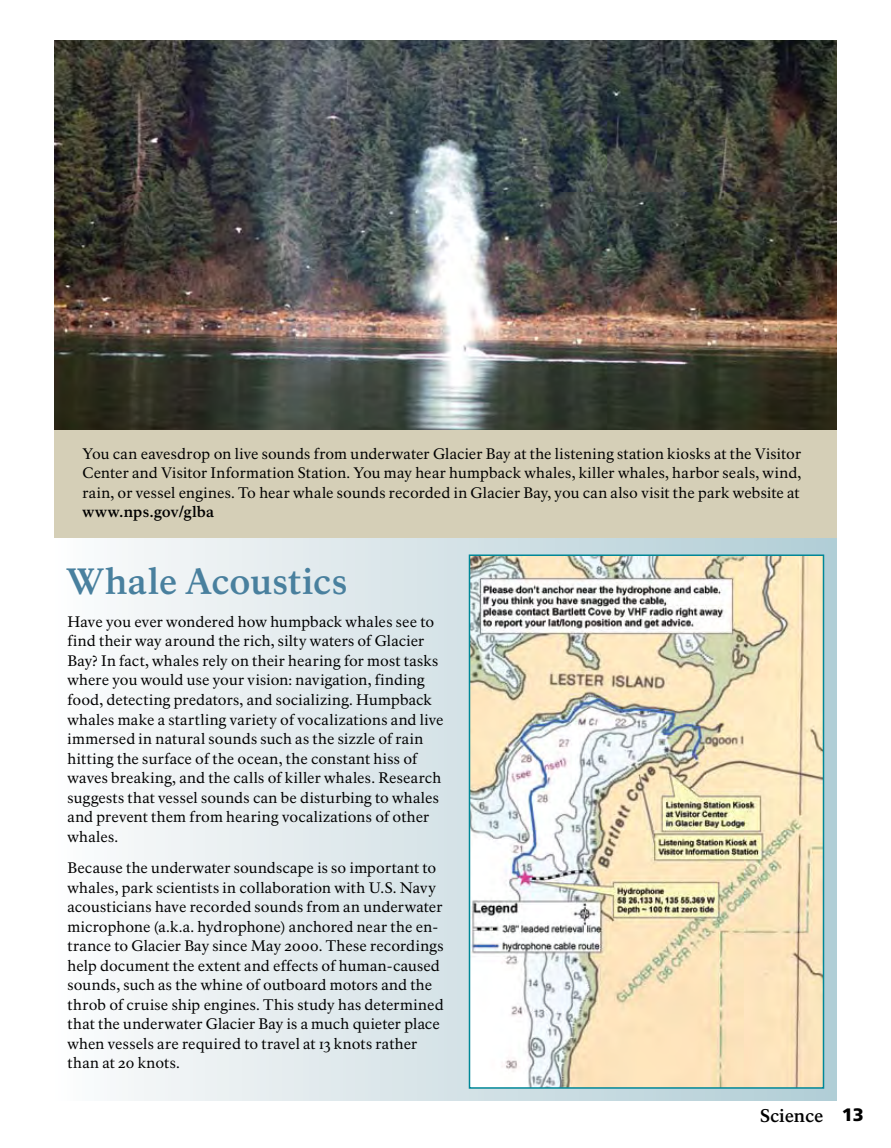
<style>
.page{position:relative;width:891px;height:1148px;background:#fff}
.page>*{position:absolute;margin:0;border:0;box-sizing:border-box;transform-origin:0 0}
.t1{font:700 36px "NPS Rawlinson";color:#49809e}
.t2{font:700 18px "NPS Rawlinson";letter-spacing:-.005em;color:#000}
.t3{font:900 18px "Frutiger";color:#000}
.t4{font:15px/19.5px "NPS Rawlinson";letter-spacing:.01em;color:#000}
.t5{font:700 15px "NPS Rawlinson";letter-spacing:.015em;color:#000}
</style>
<div class="page">
<div style="left:54px;top:105px;width:783px;height:995px;background:linear-gradient(to right,#fcfbfb,#afccd5)"></div>
<img style="left:54px;top:40px;width:783px;height:390px">
<div style="left:54px;top:430px;width:783px;height:108px;background:#d5cfb7"></div>
<img style="left:472px;top:557px;width:349px;height:528px">
<div style="left:469px;top:554px;width:355px;height:534px;border:2px solid #008797"></div>
<p class="t4" style="left:82px;top:444px;width:720px;text-align:justify">You can eavesdrop on live sounds from underwater Glacier Bay at the listening station kiosks at the Visitor Center and Visitor Information Station. You may hear humpback whales, killer whales, harbor seals, wind, rain, or vessel engines. To hear whale sounds recorded in Glacier Bay, you can also visit the park website at</p>
<p class="t5" style="left:82px;top:503px;width:133px">www.nps.gov/glba</p>
<h1 class="t1" style="left:66px;top:559px;width:283px">Whale Acoustics</h1>
<p class="t4" style="left:68px;top:612px;width:378px">Have you ever wondered how humpback whales see to find their way around the rich, silty waters of Glacier Bay? In fact, whales rely on their hearing for most tasks where you would use your vision: navigation, finding food, detecting predators, and socializing. Humpback whales make a startling variety of vocalizations and live immersed in natural sounds such as the sizzle of rain hitting the surface of the ocean, the constant hiss of waves breaking, and the calls of killer whales. Research suggests that vessel sounds can be disturbing to whales and prevent them from hearing vocalizations of other whales.</p>
<p class="t4" style="left:68px;top:858px;width:378px">Because the underwater soundscape is so important to whales, park scientists in collaboration with U.S. Navy acousticians have recorded sounds from an underwater microphone (a.k.a. hydrophone) anchored near the en&shy;trance to Glacier Bay since May 2000. These recordings help document the extent and effects of human-caused sounds, such as the whine of outboard motors and the throb of cruise ship engines. This study has determined that the underwater Glacier Bay is a much quieter place when vessels are required to travel at 13 knots rather than at 20 knots.</p>
<p class="t2" style="left:760px;top:1104px;width:65px">Science</p>
<p class="t3" style="left:842px;top:1104px;width:22px">13</p>
</div>
